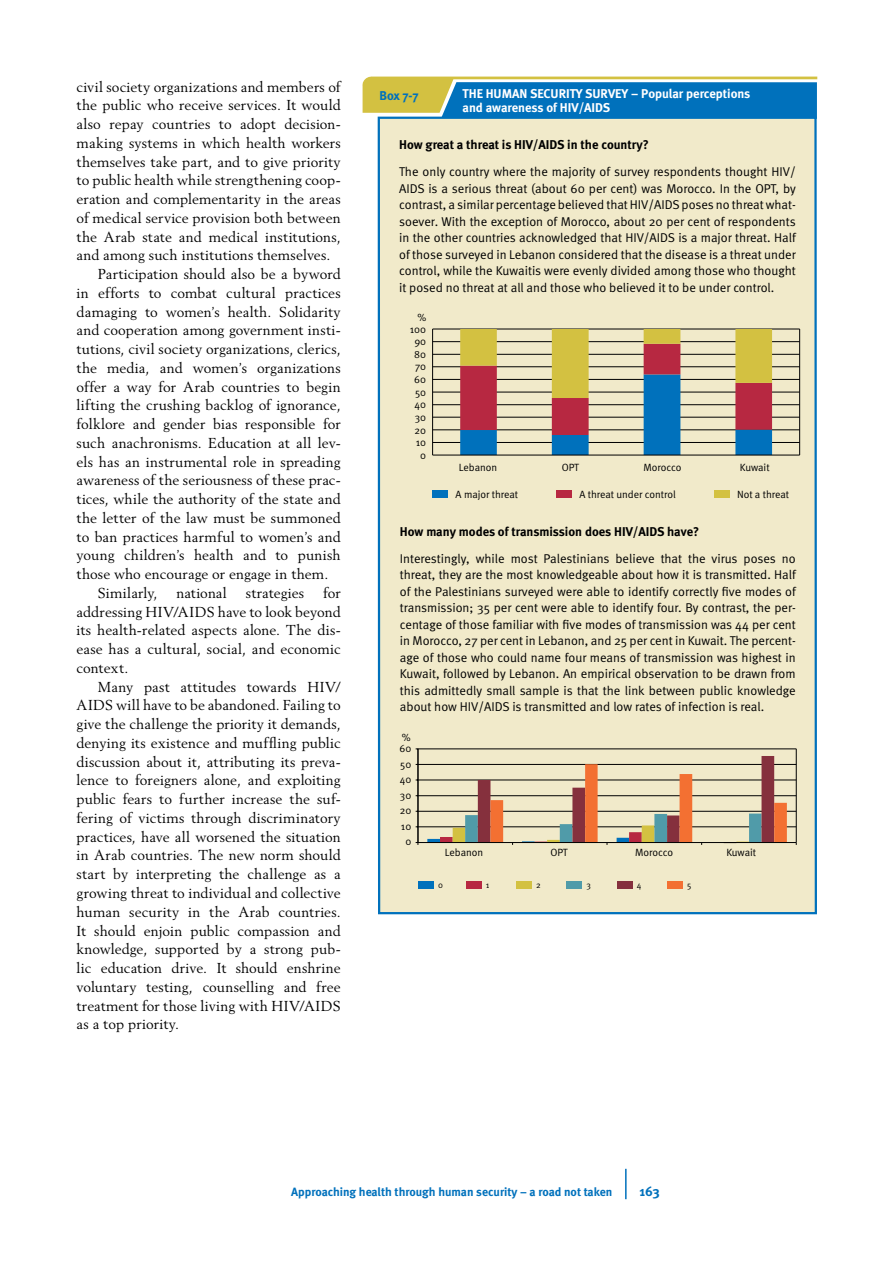
<style>
.page{position:relative;width:893px;height:1263px;background:#fff}
.page>*{position:absolute;margin:0;border:0;box-sizing:border-box;transform-origin:0 0}
.t1{font:14.25px/18.8px "Berling LT Std";letter-spacing:.01em;color:#000;text-align:justify}
.t2{font:700 13.5px "Meta";color:#0071bc}
.t3{font:12.75px/16.5px "Meta Normal";color:#000;text-align:justify}
.t4{font:700 12.75px "Meta";color:#000}
.t5{font:700 12.75px "Meta";color:#fff}
.t6{font:700 12.75px "Meta";color:#0071bc}
.t7{font:700 12px "Meta";color:#0071bc}
.t8{font:10.5px "Meta Normal";color:#000}
.t9{font:8.55px "Meta Normal";color:#000}
</style>
<div class="page">
<hr style="left:625px;top:1169px;width:2px;height:30px;background:#0071bc">
<svg style="left:362px;top:76px;width:455px;height:43px;background:#4690a7"></svg>
<div style="left:379px;top:118px;width:437px;height:795px;background:#f1eaca"></div>
<div style="left:378px;top:117px;width:439px;height:797px;border:2px solid #0071bc"></div>
<div style="left:466px;top:881px;width:16px;height:8px;background:#b72841"></div>
<div style="left:418px;top:881px;width:16px;height:8px;background:#0071bc"></div>
<div style="left:516px;top:881px;width:16px;height:8px;background:#d3c141"></div>
<div style="left:567px;top:881px;width:15px;height:8px;background:#509ba9"></div>
<div style="left:617px;top:881px;width:15px;height:8px;background:#85303d"></div>
<div style="left:667px;top:881px;width:16px;height:8px;background:#f37032"></div>
<hr style="left:418px;top:748px;width:378px;height:1px;background:#000">
<hr style="left:418px;top:764px;width:378px;height:1px;background:#000">
<hr style="left:418px;top:780px;width:378px;height:1px;background:#000">
<hr style="left:418px;top:795px;width:378px;height:1px;background:#000">
<hr style="left:418px;top:811px;width:378px;height:1px;background:#000">
<hr style="left:418px;top:826px;width:378px;height:1px;background:#000">
<hr style="left:796px;top:749px;width:1px;height:93px;background:#000">
<hr style="left:418px;top:749px;width:1px;height:93px;background:#000">
<svg style="left:427px;top:756px;width:360px;height:89px"></svg>
<hr style="left:418px;top:842px;width:378px;height:1px;background:#000">
<div style="left:556px;top:490px;width:16px;height:8px;background:#b72841"></div>
<div style="left:433px;top:490px;width:15px;height:8px;background:#0071bc"></div>
<div style="left:714px;top:490px;width:15px;height:8px;background:#d3c141"></div>
<hr style="left:433px;top:329px;width:367px;height:1px;background:#000">
<hr style="left:433px;top:341px;width:367px;height:1px;background:#000">
<hr style="left:433px;top:354px;width:367px;height:1px;background:#000">
<hr style="left:433px;top:366px;width:367px;height:1px;background:#000">
<hr style="left:433px;top:379px;width:367px;height:1px;background:#000">
<hr style="left:433px;top:392px;width:367px;height:1px;background:#000">
<hr style="left:433px;top:404px;width:367px;height:1px;background:#000">
<hr style="left:433px;top:417px;width:367px;height:1px;background:#000">
<hr style="left:433px;top:429px;width:367px;height:1px;background:#000">
<hr style="left:433px;top:442px;width:367px;height:1px;background:#000">
<hr style="left:432px;top:329px;width:1px;height:126px;background:#000">
<hr style="left:799px;top:329px;width:1px;height:126px;background:#000">
<svg style="left:460px;top:329px;width:312px;height:126px"></svg>
<hr style="left:433px;top:455px;width:367px;height:1px;background:#000">
<p class="t1" style="left:77px;top:77px;width:266px">civil society organizations and members of</p>
<p class="t1" style="left:77px;top:96px;width:266px">the public who receive services. It would</p>
<p class="t1" style="left:77px;top:114px;width:266px">also repay countries to adopt decision-</p>
<p class="t1" style="left:77px;top:133px;width:266px">making systems in which health workers</p>
<p class="t1" style="left:77px;top:152px;width:266px">themselves take part, and to give priority</p>
<p class="t1" style="left:77px;top:171px;width:266px">to public health while strengthening coop-</p>
<p class="t1" style="left:77px;top:189px;width:266px">eration and complementarity in the areas</p>
<p class="t1" style="left:77px;top:208px;width:266px">of medical service provision both between</p>
<p class="t1" style="left:77px;top:227px;width:266px">the Arab state and medical institutions,</p>
<p class="t1" style="left:77px;top:246px;width:255px">and among such institutions themselves.</p>
<p class="t1" style="left:98px;top:264px;width:244px">Participation should also be a byword</p>
<p class="t1" style="left:77px;top:283px;width:266px">in efforts to combat cultural practices</p>
<p class="t1" style="left:77px;top:302px;width:266px">damaging to women’s health. Solidarity</p>
<p class="t1" style="left:77px;top:321px;width:266px">and cooperation among government insti-</p>
<p class="t1" style="left:77px;top:339px;width:266px">tutions, civil society organizations, clerics,</p>
<p class="t1" style="left:77px;top:358px;width:266px">the media, and women’s organizations</p>
<p class="t1" style="left:77px;top:377px;width:266px">offer a way for Arab countries to begin</p>
<p class="t1" style="left:77px;top:396px;width:266px">lifting the crushing backlog of ignorance,</p>
<p class="t1" style="left:77px;top:415px;width:266px">folklore and gender bias responsible for</p>
<p class="t1" style="left:77px;top:433px;width:266px">such anachronisms. Education at all lev-</p>
<p class="t1" style="left:77px;top:452px;width:266px">els has an instrumental role in spreading</p>
<p class="t1" style="left:77px;top:471px;width:266px">awareness of the seriousness of these prac-</p>
<p class="t1" style="left:77px;top:490px;width:266px">tices, while the authority of the state and</p>
<p class="t1" style="left:77px;top:508px;width:266px">the letter of the law must be summoned</p>
<p class="t1" style="left:77px;top:527px;width:266px">to ban practices harmful to women’s and</p>
<p class="t1" style="left:77px;top:546px;width:266px">young children’s health and to punish</p>
<p class="t1" style="left:77px;top:565px;width:253px">those who encourage or engage in them.</p>
<p class="t1" style="left:98px;top:583px;width:61px">Similarly,</p>
<p class="t1" style="left:176px;top:583px;width:52px">national</p>
<p class="t1" style="left:246px;top:583px;width:60px">strategies</p>
<p class="t1" style="left:77px;top:583px;width:266px;text-indent:246px">for addressing HIV/AIDS have to look beyond its health-related aspects alone. The dis&shy;ease has a cultural, social, and economic context.</p>
<p class="t1" style="left:77px;top:677px;width:266px;text-indent:21px">Many past attitudes towards HIV/ AIDS will have to be abandoned. Failing to give the challenge the priority it demands, denying its existence and muffling public discussion about it, attributing its preva&shy;lence to foreigners alone, and exploiting public fears to further increase the suf&shy;fering of victims through discriminatory practices, have all worsened the situation in Arab countries. The new norm should start by interpreting the challenge as a growing threat to individual and collective human security in the Arab countries.<br>It should enjoin public compassion and knowledge, supported by a strong pub&shy;lic education drive. It should enshrine voluntary testing, counselling and free treatment for those living with HIV/AIDS as a top priority.</p>
<p class="t6" style="left:379px;top:88px;width:41px">Box 7-7</p>
<p class="t5" style="left:462px;top:86px;width:33px">The human</p>
<p class="t5" style="left:530px;top:86px;width:8px">security</p>
<p class="t5" style="left:585px;top:86px;width:9px">survey</p>
<p class="t5" style="left:631px;top:86px;width:121px">– Popular perceptions</p>
<p class="t5" style="left:462px;top:100px;width:149px">and awareness of HIV/AIDS</p>
<p class="t4" style="left:399px;top:137px;width:251px">How great a threat is HIV/AIDS in the country?</p>
<p class="t3" style="left:399px;top:163px;width:398px">The only country where the majority of survey respondents thought HIV/ AIDS is a serious threat (about 60 per cent) was Morocco. In the OPT, by contrast, a similar percentage believed that HIV/AIDS poses no threat what&shy;soever. With the exception of Morocco, about 20 per cent of respondents in the other countries acknowledged that HIV/AIDS is a major threat. Half of those surveyed in Lebanon considered that the disease is a threat under control, while the Kuwaitis were evenly divided among those who thought it posed no threat at all and those who believed it to be under control.</p>
<p class="t8" style="left:418px;top:311px;width:10px">%</p>
<p class="t8" style="left:410px;top:323px;width:18px">100</p>
<p class="t8" style="left:414px;top:335px;width:13px">90</p>
<p class="t8" style="left:414px;top:348px;width:13px">80</p>
<p class="t8" style="left:415px;top:361px;width:13px">70</p>
<p class="t8" style="left:414px;top:373px;width:13px">60</p>
<p class="t8" style="left:415px;top:386px;width:13px">50</p>
<p class="t8" style="left:415px;top:399px;width:13px">40</p>
<p class="t8" style="left:415px;top:411px;width:13px">30</p>
<p class="t8" style="left:415px;top:424px;width:13px">20</p>
<p class="t8" style="left:416px;top:436px;width:12px">10</p>
<p class="t8" style="left:420px;top:449px;width:7px">0</p>
<p class="t8" style="left:459px;top:461px;width:40px">Lebanon</p>
<p class="t8" style="left:562px;top:461px;width:19px">OPT</p>
<p class="t8" style="left:643px;top:461px;width:39px">Morocco</p>
<p class="t8" style="left:740px;top:461px;width:31px">Kuwait</p>
<p class="t8" style="left:456px;top:488px;width:64px">A major threat</p>
<p class="t8" style="left:579px;top:488px;width:98px">A threat under control</p>
<p class="t8" style="left:737px;top:488px;width:54px">Not a threat</p>
<p class="t4" style="left:400px;top:524px;width:301px">How many modes of transmission does HIV/AIDS have?</p>
<p class="t3" style="left:400px;top:550px;width:397px">Interestingly, while most Palestinians believe that the virus poses no threat, they are the most knowledgeable about how it is transmitted. Half of the Palestinians surveyed were able to identify correctly five modes of transmission; 35 per cent were able to identify four. By contrast, the per&shy;centage of those familiar with five modes of transmission was 44 per cent in Morocco, 27 per cent in Lebanon, and 25 per cent in Kuwait. The percent&shy;age of those who could name four means of transmission was highest in Kuwait, followed by Lebanon. An empirical observation to be drawn from this admittedly small sample is that the link between public knowledge about how HIV/AIDS is transmitted and low rates of infection is real.</p>
<p class="t8" style="left:402px;top:731px;width:10px">%</p>
<p class="t8" style="left:400px;top:774px;width:13px">40</p>
<p class="t8" style="left:399px;top:743px;width:13px">60</p>
<p class="t8" style="left:400px;top:758px;width:13px">50</p>
<p class="t8" style="left:400px;top:789px;width:13px">30</p>
<p class="t8" style="left:400px;top:805px;width:13px">20</p>
<p class="t8" style="left:401px;top:820px;width:12px">10</p>
<p class="t8" style="left:405px;top:836px;width:7px">0</p>
<p class="t8" style="left:445px;top:847px;width:40px">Lebanon</p>
<p class="t8" style="left:550px;top:847px;width:19px">OPT</p>
<p class="t8" style="left:635px;top:847px;width:39px">Morocco</p>
<p class="t8" style="left:726px;top:847px;width:31px">Kuwait</p>
<p class="t9" style="left:438px;top:880px;width:6px">0</p>
<p class="t9" style="left:486px;top:880px;width:5px">1</p>
<p class="t9" style="left:536px;top:880px;width:6px">2</p>
<p class="t9" style="left:586px;top:880px;width:6px">3</p>
<p class="t9" style="left:637px;top:880px;width:6px">4</p>
<p class="t9" style="left:687px;top:880px;width:6px">5</p>
<p class="t7" style="left:291px;top:1184px;width:323px">Approaching health through human security – a road not taken</p>
<p class="t2" style="left:639px;top:1183px;width:22px">163</p>
</div>
